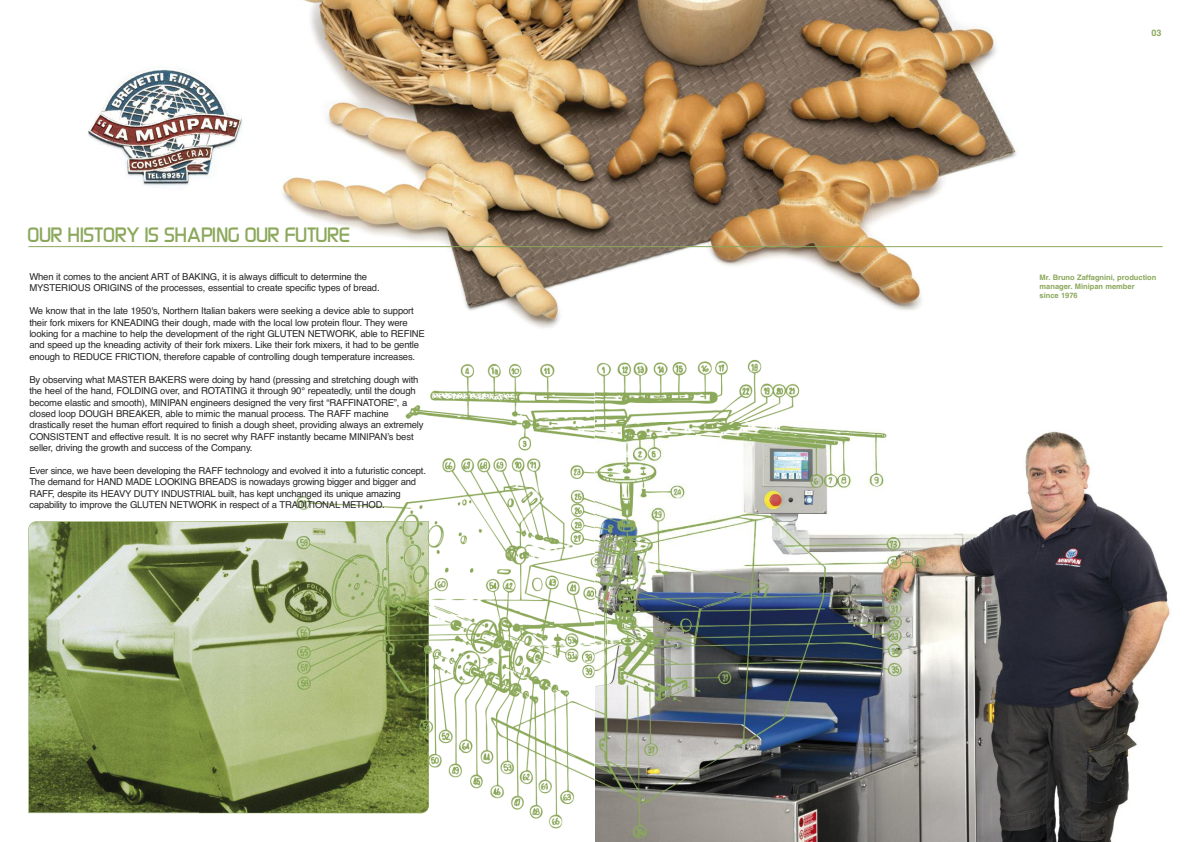
<style>
.page{position:relative;width:1191px;height:842px;background:#fff}
.page>*{position:absolute;margin:0;border:0;box-sizing:border-box;transform-origin:0 0}
.t1{font:20px "Bazouk SSK";color:#8ba85b}
.t2{font:9.5px/11.4px "Helvetica";letter-spacing:-.015em;color:#272627}
.t3{font:9px "Helvetica Bold TT";color:#8ba85b}
.t4{font:7.5px/9px "Helvetica Bold TT";color:#8ba85b}
</style>
<div class="page">
<img style="left:960px;top:431px;width:210px;height:411px">
<svg style="left:28px;top:521px;width:171px;height:292px;background:#82925d"></svg>
<img style="left:199px;top:359px;width:761px;height:483px">
<img style="left:199px;top:522px;width:229px;height:291px">
<img style="left:244px;top:0;width:808px;height:328px">
<img style="left:88px;top:51px;width:166px;height:149px">
<hr style="left:28px;top:246px;width:568px;height:1px;background:#8ba85b">
<hr style="left:595px;top:246px;width:567px;height:1px;background:#8ba85b">
<h1 class="t1" style="left:28px;top:227px;width:323px">OUR HISTORY IS SHAPING OUR FUTURE</h1>
<p class="t2" style="left:29px;top:271px;width:352px">When it comes to the ancient ART of BAKING, it is always difficult to determine the<br>MYSTERIOUS ORIGINS of the processes, essential to create specific types of bread.</p>
<p class="t2" style="left:29px;top:305px;width:397px">We know that in the late 1950's, Northern Italian bakers were seeking a device able to support their fork mixers for KNEADING their dough, made with the local low protein flour. They were looking for a machine to help the development of the right GLUTEN NETWORK, able to REFINE and speed up the kneading activity of their fork mixers. Like their fork mixers, it had to be gentle enough to REDUCE FRICTION, therefore capable of controlling dough temperature increases.</p>
<p class="t2" style="left:29px;top:374px;width:396px">By observing what MASTER BAKERS were doing by hand (pressing and stretching dough with the heel of the hand, FOLDING over, and ROTATING it through 90° repeatedly, until the dough become elastic and smooth), MINIPAN engineers designed the very first “RAFFINATORE”, a closed loop DOUGH BREAKER, able to mimic the manual process. The RAFF machine drastically reset the human effort required to finish a dough sheet, providing always an extremely CONSISTENT and effective result. It is no secret why RAFF instantly became MINIPANʼs best seller, driving the growth and success of the Company.</p>
<p class="t2" style="left:29px;top:465px;width:398px">Ever since, we have been developing the RAFF technology and evolved it into a futuristic concept.<br>The demand for HAND MADE LOOKING BREADS is nowadays growing bigger and bigger and RAFF, despite its HEAVY DUTY INDUSTRIAL built, has kept unchanged its unique amazing capability to improve the GLUTEN NETWORK in respect of a TRADITIONAL METHOD.</p>
<p class="t3" style="left:1151px;top:28px;width:12px">03</p>
<p class="t4" style="left:1039px;top:273px;width:118px">Mr. Bruno Zaffagnini, production manager. Minipan member<br>since 1976</p>
</div>
